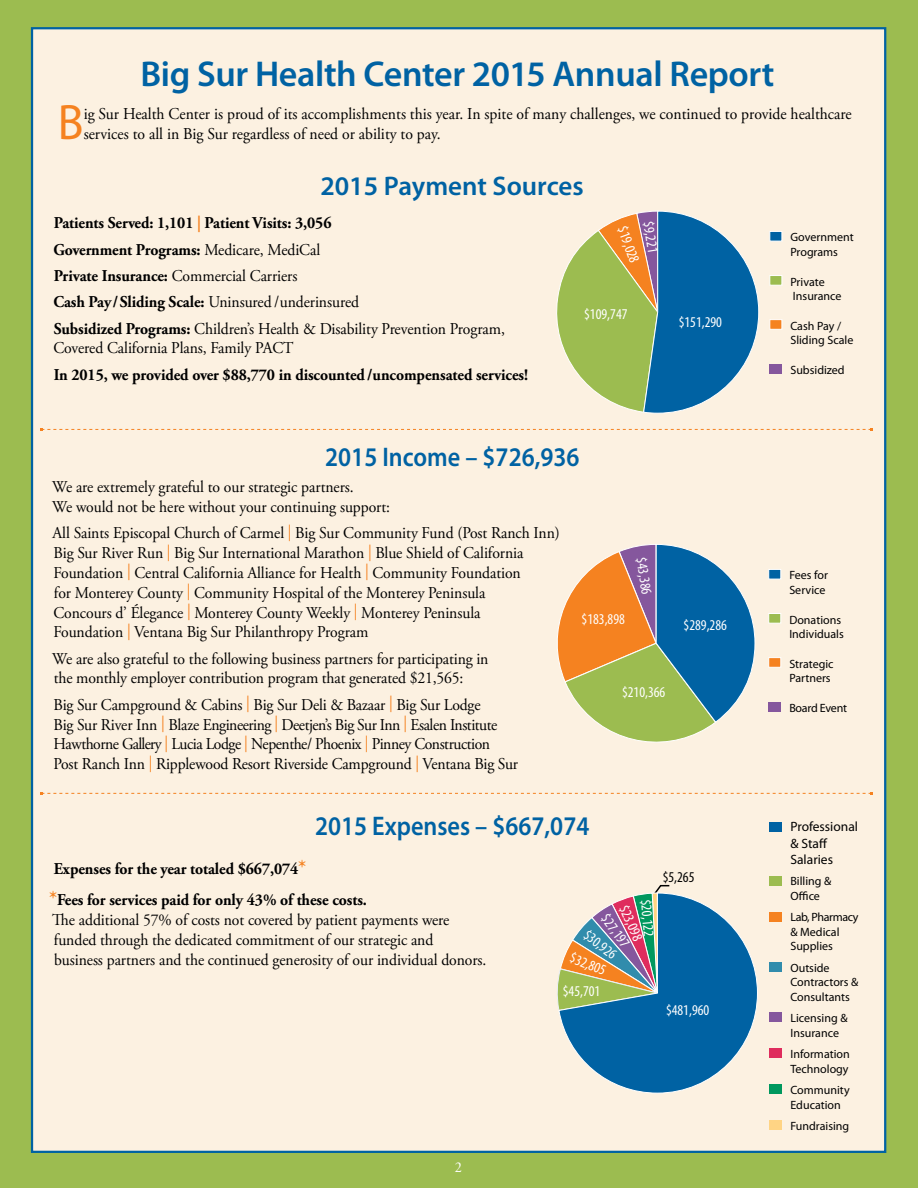
<style>
.page{position:relative;width:918px;height:1188px;background:#9cbc50}
.page>*{position:absolute;margin:0;border:0;box-sizing:border-box;transform-origin:0 0}
.t1{font:50.1px "Myriad";color:#f58220;scale:.95 1}
.t2{font:600 36px "Myriad Pro";letter-spacing:-.01em;color:#0062a3}
.t3{font:600 27px "Myriad Pro";color:#0062a3;scale:.9 1}
.t4{font:600 27px "Myriad Pro";color:#0062a3}
.t5{font:16.5px/19.8px "Adobe Garamond Pro";letter-spacing:-.005em;color:#000;scale:.95 1}
.t6{font:700 16.5px/26.2px "Adobe Garamond Pro";letter-spacing:-.005em;color:#000;scale:.95 1}
.t7{font:condensed 15px "Myriad Pro";color:#fff}
.t8{font:condensed 15px "Myriad Pro";color:#000}
.t9{font:15px "Adobe Garamond Pro";color:#fff;scale:.95 1}
.t10{font:13.5px/16.2px "Myriad Pro";color:#000}
.t11{font:12px/14.4px "Myriad Pro";color:#000}
.t12{font:12px "Myriad Pro";letter-spacing:-.02em;color:#000}
.s1{color:#f58220}
.s2{font-weight:400}
.s3{font-size:21px;color:#f58220}
</style>
<div class="page">
<div style="left:31px;top:27px;width:855px;height:1126px;background:#fcf1e1;border:2px solid #0062a3"></div>
<svg style="left:40px;top:428px;width:833px;height:3px"></svg>
<svg style="left:40px;top:792px;width:833px;height:3px"></svg>
<div style="left:769px;top:231px;width:13px;height:10px;background:#0062a3;border:1px solid #fff"></div>
<div style="left:769px;top:275px;width:13px;height:11px;background:#9cbc50;border:1px solid #fff"></div>
<div style="left:769px;top:319px;width:13px;height:11px;background:#f58220;border:1px solid #fff"></div>
<div style="left:769px;top:364px;width:13px;height:10px;background:#85579d"></div>
<div style="left:768px;top:569px;width:13px;height:10px;background:#0062a3;border:1px solid #fff"></div>
<div style="left:768px;top:613px;width:13px;height:11px;background:#9cbc50;border:1px solid #fff"></div>
<div style="left:768px;top:657px;width:13px;height:11px;background:#f58220;border:1px solid #fff"></div>
<div style="left:768px;top:702px;width:12px;height:10px;background:#85579d"></div>
<div style="left:769px;top:822px;width:13px;height:9px;background:#0062a3"></div>
<div style="left:769px;top:876px;width:13px;height:9px;background:#9cbc50"></div>
<div style="left:769px;top:912px;width:13px;height:9px;background:#f58220"></div>
<div style="left:769px;top:962px;width:13px;height:10px;background:#318cac"></div>
<div style="left:769px;top:1013px;width:13px;height:9px;background:#85579d"></div>
<div style="left:769px;top:1049px;width:13px;height:9px;background:#df2c5d"></div>
<div style="left:769px;top:1085px;width:13px;height:9px;background:#00985e"></div>
<div style="left:769px;top:1121px;width:13px;height:9px;background:#ffd484"></div>
<svg style="left:557px;top:544px;width:199px;height:199px"></svg>
<svg style="left:557px;top:884px;width:201px;height:210px"></svg>
<svg style="left:556px;top:210px;width:203px;height:204px"></svg>
<h2 class="t2" style="left:141px;top:51px;width:635px">Big Sur Health Center 2015 Annual Report</h2>
<h1 class="t1" style="left:58px;top:98px;width:29px">B</h1>
<p class="t5" style="left:84px;top:105px;width:810px">ig Sur Health Center is proud of its accomplishments this year. In spite of many challenges, we continued to provide healthcare services to all in Big Sur regardless of need or ability to pay.</p>
<h3 class="t4" style="left:320px;top:169px;width:265px">2015 Payment Sources</h3>
<p class="t6" style="left:53px;top:210px;width:477px">Patients Served: 1,101 <span class="s1">|</span> Patient Visits: 3,056<br>Government Programs: <span class="s2">Medicare, MediCal<br></span>Private Insurance: <span class="s2">Commercial Carriers<br></span>Cash Pay/ Sliding Scale: <span class="s2">Uninsured /underinsured<br></span>Subsidized Programs: <span class="s2">Children’s Health &amp; Disability Prevention Program,</span></p>
<p class="t5" style="left:53px;top:339px;width:254px">Covered California Plans, Family PACT</p>
<p class="t6" style="left:54px;top:362px;width:501px">In 2015, we provided over $88,770 in discounted /uncompensated services!</p>
<p class="t7" style="left:631px;top:224px;width:39px;rotate:70deg">$19,028</p>
<p class="t7" style="left:657px;top:220px;width:33px;rotate:81deg">$9,221</p>
<p class="t11" style="left:790px;top:230px;width:65px">Government<br>Programs</p>
<p class="t11" style="left:790px;top:274px;width:53px">Private<br>Insurance</p>
<p class="t11" style="left:790px;top:318px;width:65px">Cash Pay /<br>Sliding Scale</p>
<p class="t11" style="left:790px;top:362px;width:56px">Subsidized</p>
<p class="t7" style="left:584px;top:305px;width:45px">$109,747</p>
<p class="t7" style="left:679px;top:313px;width:45px">$151,290</p>
<h3 class="t3" style="left:325px;top:439px;width:284px">2015 Income – $726,936</h3>
<p class="t5" style="left:52px;top:478px;width:357px">We are extremely grateful to our strategic partners.<br>We would not be here without your continuing support:</p>
<p class="t5" style="left:53px;top:524px;width:536px">All Saints Episcopal Church of Carmel <span class="s1">|</span> Big Sur Community Fund (Post Ranch Inn)<br>Big Sur River Run <span class="s1">|</span> Big Sur International Marathon <span class="s1">|</span> Blue Shield of California Foundation <span class="s1">|</span> Central California Alliance for Health <span class="s1">|</span> Community Foundation<br>for Monterey County <span class="s1">|</span> Community Hospital of the Monterey Peninsula<br>Concours d’ Élegance <span class="s1">|</span> Monterey County Weekly <span class="s1">|</span> Monterey Peninsula<br>Foundation <span class="s1">|</span> Ventana Big Sur Philanthropy Program</p>
<p class="t5" style="left:52px;top:649px;width:461px">We are also grateful to the following business partners for participating in the monthly employer contribution program that generated $21,565:</p>
<p class="t5" style="left:54px;top:695px;width:491px">Big Sur Campground &amp; Cabins <span class="s1">|</span> Big Sur Deli &amp; Bazaar <span class="s1">|</span> Big Sur Lodge<br>Big Sur River Inn <span class="s1">|</span> Blaze Engineering <span class="s1">|</span> Deetjen’s Big Sur Inn <span class="s1">|</span> Esalen Institute Hawthorne Gallery <span class="s1">|</span> Lucia Lodge <span class="s1">|</span> Nepenthe/ Phoenix <span class="s1">|</span> Pinney Construction Post Ranch Inn <span class="s1">|</span> Ripplewood Resort Riverside Campground <span class="s1">|</span> Ventana Big Sur</p>
<p class="t7" style="left:650px;top:556px;width:39px;rotate:81deg">$43,386</p>
<p class="t7" style="left:582px;top:610px;width:45px">$183,898</p>
<p class="t7" style="left:622px;top:683px;width:45px">$210,366</p>
<p class="t7" style="left:684px;top:616px;width:45px">$289,286</p>
<h3 class="t3" style="left:315px;top:809px;width:306px">2015 Expenses – $667,074</h3>
<p class="t6" style="left:49px;top:853px;width:336px;line-height:31.7px">Expenses for the year totaled $667,074<span class="s3">*<br>*</span>Fees for services paid for only 43% of these costs.</p>
<p class="t5" style="left:52px;top:911px;width:459px">The additional 57% of costs not covered by patient payments were funded through the dedicated commitment of our strategic and<br>business partners and the continued generosity of our individual donors.</p>
<p class="t7" style="left:655px;top:898px;width:39px;rotate:85deg">$20,122</p>
<p class="t7" style="left:632px;top:902px;width:39px;rotate:66deg">$23,098</p>
<p class="t7" style="left:612px;top:910px;width:39px;rotate:54deg">$27,197</p>
<p class="t7" style="left:591px;top:926px;width:39px;rotate:38deg">$30,926</p>
<p class="t7" style="left:574px;top:948px;width:39px;rotate:22deg">$32,805</p>
<p class="t7" style="left:563px;top:982px;width:39px">$45,701</p>
<p class="t8" style="left:663px;top:868px;width:33px">$5,265</p>
<p class="t7" style="left:666px;top:1001px;width:45px">$481,960</p>
<p class="t9" style="left:455px;top:1158px;width:9px">2</p>
<p class="t11" style="left:789px;top:568px;width:40px">Fees for<br>Service</p>
<p class="t11" style="left:789px;top:612px;width:56px">Donations<br>Individuals</p>
<p class="t11" style="left:789px;top:656px;width:46px">Strategic<br>Partners</p>
<p class="t12" style="left:789px;top:700px;width:59px">Board Event</p>
<p class="t10" style="left:790px;top:819px;width:69px">Professional &amp; Staff<br>Salaries</p>
<p class="t11" style="left:790px;top:874px;width:42px">Billing &amp;<br>Office</p>
<p class="t11" style="left:790px;top:910px;width:70px">Lab, Pharmacy &amp; Medical<br>Supplies</p>
<p class="t11" style="left:790px;top:960px;width:69px">Outside<br>Contractors &amp;<br>Consultants</p>
<p class="t11" style="left:790px;top:1011px;width:59px">Licensing &amp;<br>Insurance</p>
<p class="t11" style="left:790px;top:1047px;width:61px">Information<br>Technology</p>
<p class="t11" style="left:790px;top:1083px;width:61px">Community<br>Education</p>
<p class="t11" style="left:790px;top:1119px;width:60px">Fundraising</p>
</div>
